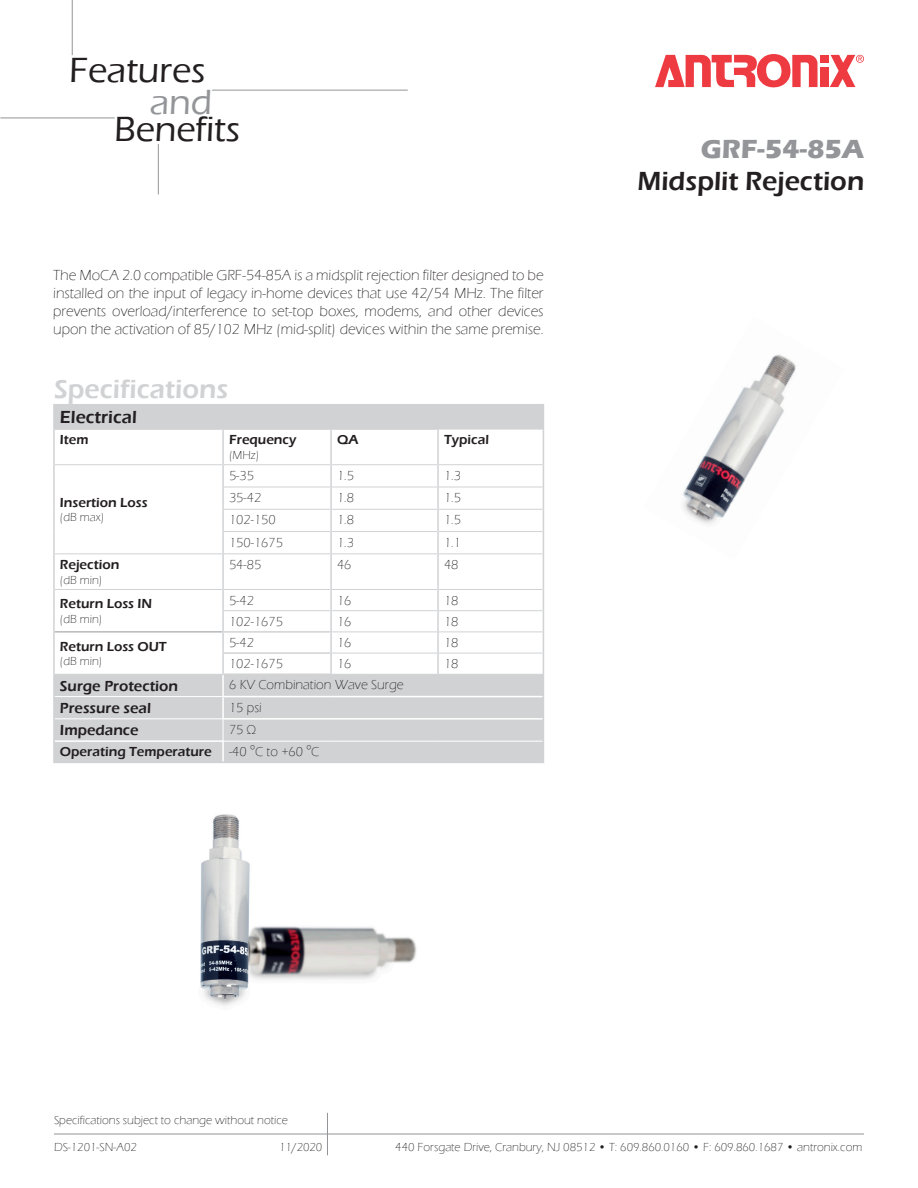
<style>
.page{position:relative;width:918px;height:1188px;background:#fff}
.page>*{position:absolute;margin:0;border:0;box-sizing:border-box;transform-origin:0 0}
.t1{font:500 36px "Eras ITC";color:#231f20}
.t2{font:500 36px "Eras ITC";color:#939598}
.t3{font:600 27px "Eras ITC";color:#231f20}
.t4{font:600 27px "Eras ITC";color:#d1d2d4}
.t5{font:700 27px "Eras ITC";color:#939598}
.t6{font:600 18px "Eras ITC";color:#231f20}
.t7{font:300 15px/18px "Eras ITC";color:#231f20;text-align:justify}
.t8{font:600 15px "Eras ITC";color:#231f20}
.t9{font:300 13.5px "Eras ITC";color:#231f20}
.t10{font:600 13.5px "Eras ITC";color:#231f20}
.t11{font:300 12px "Eras ITC";color:#231f20}
</style>
<div class="page">
<img style="left:200px;top:814px;width:217px;height:192px">
<img style="left:683px;top:354px;width:113px;height:170px">
<div style="left:820px;top:55px;width:8px;height:7px;background:#ee3a41"></div>
<div style="left:820px;top:67px;width:8px;height:20px;background:#ee3a41"></div>
<svg style="left:655px;top:54px;width:163px;height:33px"></svg>
<svg style="left:830px;top:55px;width:34px;height:32px"></svg>
<hr style="left:0;top:118px;width:115px;height:1px;background:#939598">
<hr style="left:212px;top:90px;width:196px;height:1px;background:#939598">
<hr style="left:72px;top:0;width:1px;height:55px;background:#939598">
<hr style="left:158px;top:144px;width:1px;height:50px;background:#939598">
<svg style="left:55px;top:405px;width:488px;height:184px"></svg>
<hr style="left:55px;top:464px;width:167px;height:1px;background:#d1d2d4">
<hr style="left:224px;top:464px;width:106px;height:1px;background:#d1d2d4">
<hr style="left:332px;top:464px;width:105px;height:1px;background:#d1d2d4">
<hr style="left:439px;top:464px;width:104px;height:1px;background:#d1d2d4">
<hr style="left:224px;top:589px;width:106px;height:1px;background:#d1d2d4">
<hr style="left:224px;top:487px;width:106px;height:1px;background:#d1d2d4">
<hr style="left:332px;top:487px;width:105px;height:1px;background:#d1d2d4">
<hr style="left:439px;top:487px;width:104px;height:1px;background:#d1d2d4">
<hr style="left:224px;top:509px;width:106px;height:1px;background:#d1d2d4">
<hr style="left:332px;top:509px;width:105px;height:1px;background:#d1d2d4">
<hr style="left:439px;top:509px;width:104px;height:1px;background:#d1d2d4">
<hr style="left:224px;top:531px;width:106px;height:1px;background:#d1d2d4">
<hr style="left:332px;top:531px;width:105px;height:1px;background:#d1d2d4">
<hr style="left:439px;top:531px;width:104px;height:1px;background:#d1d2d4">
<hr style="left:55px;top:553px;width:167px;height:1px;background:#d1d2d4">
<hr style="left:224px;top:553px;width:106px;height:1px;background:#d1d2d4">
<hr style="left:332px;top:553px;width:105px;height:1px;background:#d1d2d4">
<hr style="left:439px;top:553px;width:104px;height:1px;background:#d1d2d4">
<hr style="left:55px;top:589px;width:167px;height:1px;background:#d1d2d4">
<hr style="left:332px;top:589px;width:105px;height:1px;background:#d1d2d4">
<hr style="left:439px;top:589px;width:104px;height:1px;background:#d1d2d4">
<hr style="left:53px;top:404px;width:170px;height:1px;background:#d1d2d4">
<hr style="left:53px;top:405px;width:2px;height:23px;background:#d1d2d4">
<hr style="left:223px;top:404px;width:108px;height:1px;background:#d1d2d4">
<hr style="left:331px;top:404px;width:107px;height:1px;background:#d1d2d4">
<hr style="left:438px;top:404px;width:106px;height:1px;background:#d1d2d4">
<svg style="left:543px;top:405px;width:1px;height:24px"></svg>
<hr style="left:53px;top:428px;width:170px;height:2px;background:#d1d2d4">
<hr style="left:53px;top:430px;width:2px;height:35px;background:#d1d2d4">
<hr style="left:53px;top:465px;width:2px;height:22px;background:#d1d2d4">
<hr style="left:53px;top:487px;width:2px;height:22px;background:#d1d2d4">
<hr style="left:53px;top:509px;width:2px;height:23px;background:#d1d2d4">
<hr style="left:53px;top:532px;width:2px;height:22px;background:#d1d2d4">
<hr style="left:53px;top:554px;width:2px;height:36px;background:#d1d2d4">
<hr style="left:53px;top:590px;width:2px;height:21px;background:#d1d2d4">
<hr style="left:53px;top:611px;width:2px;height:21px;background:#d1d2d4">
<hr style="left:53px;top:632px;width:2px;height:21px;background:#d1d2d4">
<hr style="left:53px;top:653px;width:2px;height:21px;background:#d1d2d4">
<hr style="left:223px;top:428px;width:108px;height:2px;background:#d1d2d4">
<hr style="left:222px;top:430px;width:2px;height:35px;background:#d1d2d4">
<hr style="left:222px;top:465px;width:2px;height:22px;background:#d1d2d4">
<hr style="left:222px;top:487px;width:2px;height:22px;background:#d1d2d4">
<hr style="left:222px;top:509px;width:2px;height:23px;background:#d1d2d4">
<hr style="left:222px;top:532px;width:2px;height:22px;background:#d1d2d4">
<hr style="left:222px;top:554px;width:2px;height:36px;background:#d1d2d4">
<hr style="left:331px;top:428px;width:108px;height:2px;background:#d1d2d4">
<hr style="left:330px;top:430px;width:2px;height:35px;background:#d1d2d4">
<hr style="left:330px;top:465px;width:2px;height:22px;background:#d1d2d4">
<hr style="left:330px;top:487px;width:2px;height:22px;background:#d1d2d4">
<hr style="left:330px;top:509px;width:2px;height:23px;background:#d1d2d4">
<hr style="left:330px;top:532px;width:2px;height:22px;background:#d1d2d4">
<hr style="left:330px;top:554px;width:2px;height:36px;background:#d1d2d4">
<hr style="left:439px;top:429px;width:104px;height:1px;background:#d1d2d4">
<hr style="left:437px;top:430px;width:2px;height:35px;background:#d1d2d4">
<hr style="left:543px;top:429px;width:1px;height:36px;background:#d1d2d4">
<hr style="left:437px;top:465px;width:2px;height:22px;background:#d1d2d4">
<hr style="left:437px;top:487px;width:2px;height:22px;background:#d1d2d4">
<hr style="left:437px;top:509px;width:2px;height:23px;background:#d1d2d4">
<hr style="left:437px;top:532px;width:2px;height:22px;background:#d1d2d4">
<svg style="left:543px;top:465px;width:1px;height:89px"></svg>
<hr style="left:437px;top:554px;width:2px;height:36px;background:#d1d2d4">
<hr style="left:543px;top:554px;width:1px;height:36px;background:#d1d2d4">
<hr style="left:53px;top:674px;width:2px;height:23px;background:#d1d2d4">
<hr style="left:53px;top:697px;width:2px;height:22px;background:#d1d2d4">
<hr style="left:53px;top:719px;width:2px;height:22px;background:#d1d2d4">
<hr style="left:53px;top:741px;width:2px;height:21px;background:#d1d2d4">
<svg style="left:54px;top:590px;width:490px;height:172px"></svg>
<hr style="left:53px;top:762px;width:170px;height:1px;background:#d1d2d4">
<hr style="left:223px;top:762px;width:108px;height:1px;background:#d1d2d4">
<hr style="left:331px;top:762px;width:107px;height:1px;background:#d1d2d4">
<hr style="left:438px;top:762px;width:106px;height:1px;background:#d1d2d4">
<hr style="left:54px;top:1134px;width:810px;height:1px;background:#939598">
<hr style="left:327px;top:1113px;width:1px;height:42px;background:#939598">
<p class="t1" style="left:69px;top:50px;width:138px">Features</p>
<p class="t2" style="left:150px;top:82px;width:64px">and</p>
<p class="t1" style="left:114px;top:109px;width:128px">Benefits</p>
<p class="t7" style="left:53px;top:266px;width:492px">The MoCA 2.0 compatible GRF-54-85A is a midsplit rejection filter designed to be installed on the input of legacy in-home devices that use 42/54 MHz. The filter prevents overload/interference to set-top boxes, modems, and other devices upon the activation of 85/102 MHz (mid-split) devices within the same premise.</p>
<p class="t4" style="left:54px;top:374px;width:176px">Specifications</p>
<p class="t6" style="left:60px;top:407px;width:78px">Electrical</p>
<p class="t10" style="left:60px;top:432px;width:30px">Item</p>
<p class="t10" style="left:229px;top:432px;width:69px">Frequency</p>
<p class="t11" style="left:229px;top:448px;width:32px">(MHz)</p>
<p class="t10" style="left:337px;top:432px;width:23px">QA</p>
<p class="t10" style="left:444px;top:432px;width:46px">Typical</p>
<p class="t10" style="left:60px;top:495px;width:89px">Insertion Loss</p>
<p class="t11" style="left:60px;top:510px;width:46px">(dB max)</p>
<p class="t9" style="left:229px;top:468px;width:26px">5-35</p>
<p class="t9" style="left:337px;top:468px;width:19px">1.5</p>
<p class="t9" style="left:444px;top:468px;width:19px">1.3</p>
<p class="t9" style="left:229px;top:490px;width:34px">35-42</p>
<p class="t9" style="left:337px;top:490px;width:19px">1.8</p>
<p class="t9" style="left:444px;top:490px;width:19px">1.5</p>
<p class="t9" style="left:229px;top:513px;width:48px">102-150</p>
<p class="t9" style="left:337px;top:513px;width:19px">1.8</p>
<p class="t9" style="left:444px;top:513px;width:19px">1.5</p>
<p class="t9" style="left:229px;top:535px;width:55px">150-1675</p>
<p class="t9" style="left:337px;top:535px;width:19px">1.3</p>
<p class="t9" style="left:444px;top:535px;width:19px">1.1</p>
<p class="t10" style="left:60px;top:557px;width:61px">Rejection</p>
<p class="t11" style="left:60px;top:573px;width:44px">(dB min)</p>
<p class="t9" style="left:229px;top:557px;width:34px">54-85</p>
<p class="t9" style="left:337px;top:557px;width:16px">46</p>
<p class="t9" style="left:444px;top:557px;width:16px">48</p>
<p class="t10" style="left:60px;top:596px;width:94px">Return Loss IN</p>
<p class="t11" style="left:60px;top:612px;width:44px">(dB min)</p>
<p class="t9" style="left:229px;top:593px;width:26px">5-42</p>
<p class="t9" style="left:337px;top:593px;width:16px">16</p>
<p class="t9" style="left:444px;top:593px;width:16px">18</p>
<p class="t9" style="left:229px;top:614px;width:55px">102-1675</p>
<p class="t9" style="left:337px;top:614px;width:16px">16</p>
<p class="t9" style="left:444px;top:614px;width:16px">18</p>
<p class="t10" style="left:60px;top:638px;width:108px">Return Loss OUT</p>
<p class="t11" style="left:60px;top:654px;width:44px">(dB min)</p>
<p class="t9" style="left:229px;top:635px;width:26px">5-42</p>
<p class="t9" style="left:337px;top:635px;width:16px">16</p>
<p class="t9" style="left:444px;top:635px;width:16px">18</p>
<p class="t9" style="left:229px;top:656px;width:55px">102-1675</p>
<p class="t9" style="left:337px;top:656px;width:16px">16</p>
<p class="t9" style="left:444px;top:656px;width:16px">18</p>
<p class="t8" style="left:60px;top:677px;width:120px">Surge Protection</p>
<p class="t9" style="left:229px;top:678px;width:176px">6 KV Combination Wave Surge</p>
<p class="t8" style="left:60px;top:699px;width:93px">Pressure seal</p>
<p class="t9" style="left:229px;top:700px;width:34px">15 psi</p>
<p class="t8" style="left:60px;top:722px;width:80px">Impedance</p>
<p class="t9" style="left:229px;top:722px;width:28px">75 Ω</p>
<p class="t10" style="left:60px;top:744px;width:153px">Operating Temperature</p>
<p class="t9" style="left:229px;top:744px;width:92px">-40 ºC to +60 ºC</p>
<p class="t5" style="left:701px;top:133px;width:165px">GRF-54-85A</p>
<p class="t3" style="left:638px;top:166px;width:228px">Midsplit Rejection</p>
<p class="t11" style="left:54px;top:1113px;width:235px">Specifications subject to change without notice</p>
<p class="t11" style="left:54px;top:1140px;width:84px">DS-1201-SN-A02</p>
<p class="t11" style="left:279px;top:1140px;width:45px">11/2020</p>
<p class="t11" style="left:395px;top:1140px;width:469px">440 Forsgate Drive, Cranbury, NJ 08512 • T: 609.860.0160 • F: 609.860.1687 • antronix.com</p>
</div>
